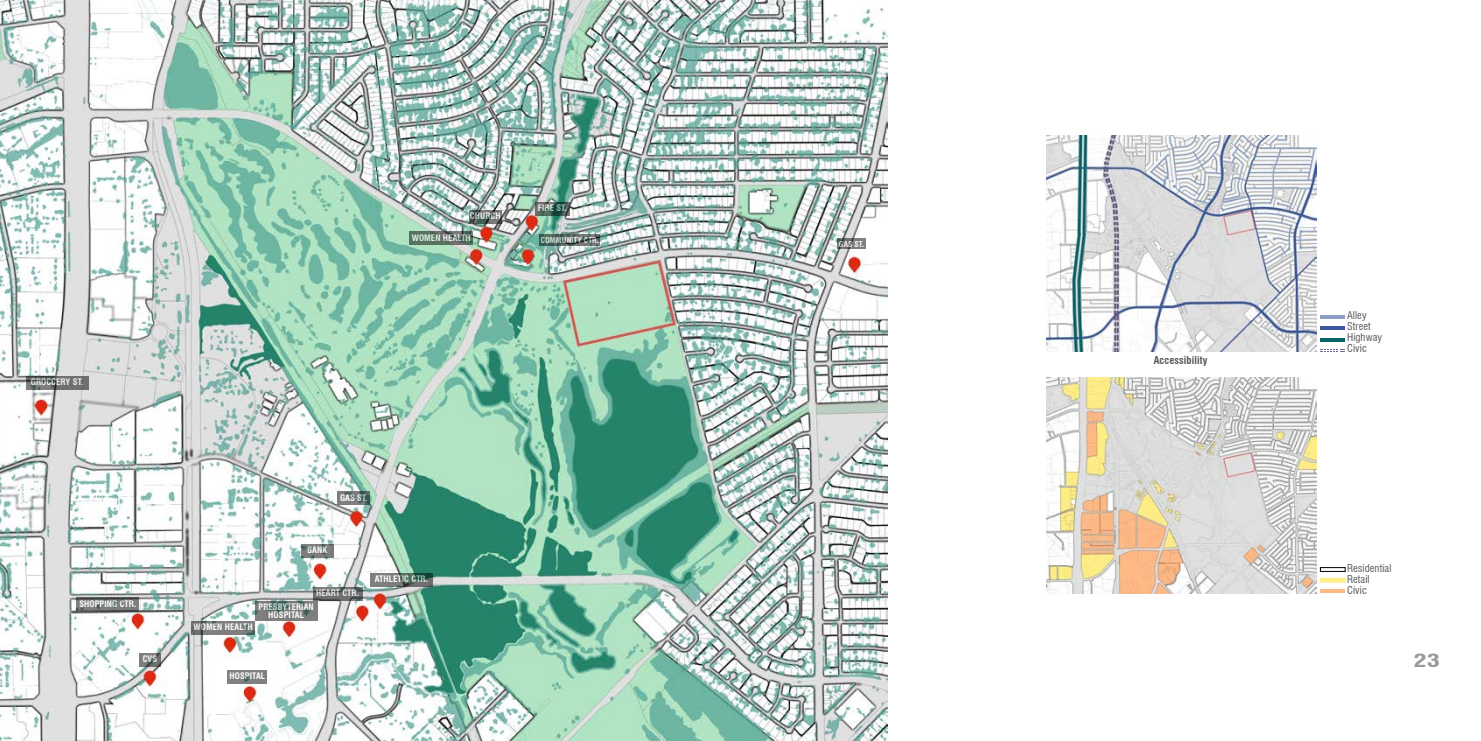
<style>
.page{position:relative;width:1481px;height:741px;background:#fff}
.page>*{position:absolute;margin:0;border:0;box-sizing:border-box;transform-origin:0 0}
.t1{font:700 condensed 17.5px "Swiss 721 BT";color:#97999c;scale:1.5 1}
.t2{font:condensed 10.5px "Swiss 721 BT";letter-spacing:.01em;color:#58595b}
.t3{font:700 condensed 10.5px "Swiss 721 BT";letter-spacing:.01em;color:#58595b}
.t4{font:700 condensed 8.75px/7.9px "Swiss 721 BT";letter-spacing:.01em;color:#fff;text-align:center}
.t5{font:700 condensed 7.88px "Swiss 721 BT";letter-spacing:.01em;color:#fff}
</style>
<div class="page">
<img style="left:1046px;top:136px;width:270px;height:215px">
<img style="left:1046px;top:377px;width:270px;height:215px">
<img style="left:0;top:0;width:887px;height:740px">
<svg style="left:469px;top:210px;width:33px;height:13px"></svg>
<svg style="left:337px;top:491px;width:33px;height:14px"></svg>
<svg style="left:301px;top:543px;width:33px;height:14px"></svg>
<svg style="left:313px;top:586px;width:49px;height:14px"></svg>
<svg style="left:370px;top:572px;width:62px;height:14px"></svg>
<svg style="left:255px;top:601px;width:62px;height:19px"></svg>
<svg style="left:77px;top:597px;width:62px;height:14px"></svg>
<svg style="left:26px;top:375px;width:62px;height:14px"></svg>
<svg style="left:227px;top:669px;width:40px;height:14px"></svg>
<svg style="left:139px;top:652px;width:22px;height:14px"></svg>
<svg style="left:409px;top:231px;width:64px;height:14px"></svg>
<svg style="left:191px;top:620px;width:64px;height:14px"></svg>
<svg style="left:539px;top:234px;width:61px;height:11px"></svg>
<svg style="left:837px;top:238px;width:28px;height:11px"></svg>
<svg style="left:535px;top:202px;width:34px;height:13px"></svg>
<div style="left:1320px;top:567px;width:25px;height:4px;border:1px solid #000"></div>
<svg style="left:1320px;top:577px;width:25px;height:5px"></svg>
<svg style="left:1320px;top:338px;width:25px;height:3px"></svg>
<hr style="left:1320px;top:326px;width:25px;height:4px;background:#3b5a9d">
<hr style="left:1320px;top:315px;width:25px;height:3px;background:#8d9fc7">
<hr style="left:1320px;top:589px;width:25px;height:3px;background:#ffb985">
<svg style="left:1320px;top:349px;width:25px;height:1px"></svg>
<p class="t4" style="left:470px;top:212px;width:32px">CHURCH</p>
<p class="t4" style="left:412px;top:233px;width:60px">WOMEN HEALTH</p>
<p class="t4" style="left:538px;top:204px;width:31px">FIRE ST.</p>
<p class="t5" style="left:541px;top:235px;width:60px">COMMUNITY CTR.</p>
<p class="t4" style="left:31px;top:378px;width:54px">GROCCERY ST.</p>
<p class="t4" style="left:79px;top:599px;width:59px">SHOPPING CTR.</p>
<p class="t4" style="left:143px;top:654px;width:16px">CVS</p>
<p class="t4" style="left:340px;top:493px;width:29px">GAS ST.</p>
<p class="t4" style="left:307px;top:545px;width:21px">BANK</p>
<p class="t4" style="left:316px;top:588px;width:45px">HEART CTR.</p>
<p class="t4" style="left:258px;top:603px;width:57px">PRESBYTERIAN<br>HOSPITAL</p>
<p class="t4" style="left:194px;top:622px;width:60px">WOMEN HEALTH</p>
<p class="t4" style="left:375px;top:575px;width:55px">ATHLETIC CTR.</p>
<p class="t4" style="left:229px;top:671px;width:37px">HOSPITAL</p>
<p class="t5" style="left:839px;top:239px;width:26px">GAS ST.</p>
<p class="t3" style="left:1153px;top:353px;width:55px">Accessibility</p>
<p class="t2" style="left:1347px;top:309px;width:21px">Alley</p>
<p class="t2" style="left:1347px;top:320px;width:25px">Street</p>
<p class="t2" style="left:1347px;top:331px;width:37px">Highway</p>
<p class="t2" style="left:1347px;top:342px;width:21px">Civic</p>
<p class="t2" style="left:1347px;top:561px;width:46px">Residential</p>
<p class="t2" style="left:1347px;top:572px;width:24px">Retail</p>
<p class="t2" style="left:1347px;top:583px;width:21px">Civic</p>
<h1 class="t1" style="left:1413px;top:649px;width:19px">23</h1>
</div>
